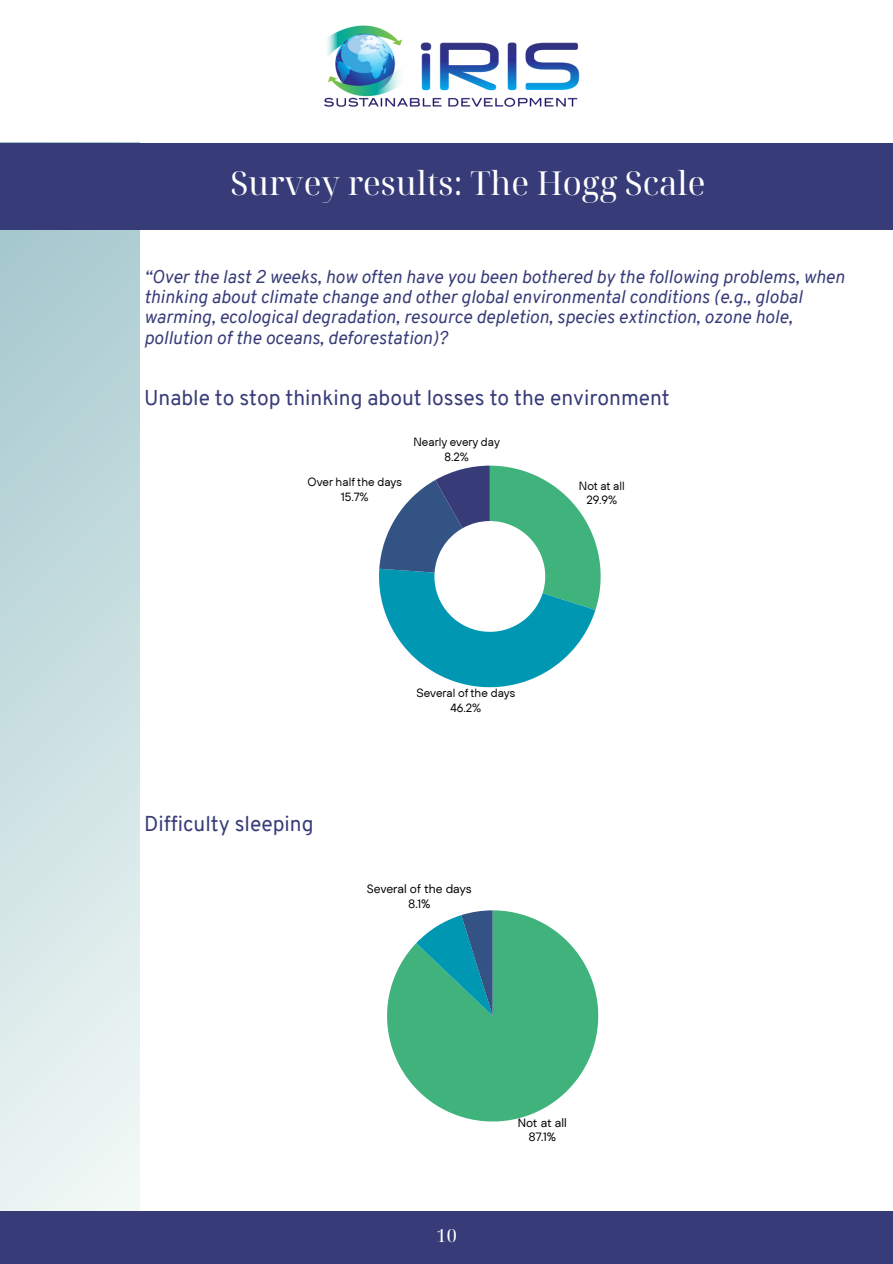
<style>
.page{position:relative;width:893px;height:1264px;background:#fff}
.page>*{position:absolute;margin:0;border:0;box-sizing:border-box;transform-origin:0 0}
.t1{font:33px "Noto Serif Display";color:#fff}
.t2{font:21px "Overpass";color:#373c79}
.t3{font:italic 18px/20.2px "Overpass";color:#373c79}
.t4{font:18px "Noto Serif Display";color:#fff}
.t5{font:12px "DM Sans";color:#000001}
.t6{font:11.85px "TT Hoves";color:#000001}
</style>
<div class="page">
<svg style="left:0;top:229px;width:139px;height:981px;background:#cbe0e1"></svg>
<div style="left:0;top:143px;width:892px;height:86px;background:#373c79"></div>
<img style="left:324px;top:25px;width:256px;height:82px">
<svg style="left:379px;top:465px;width:221px;height:222px"></svg>
<svg style="left:387px;top:910px;width:211px;height:211px"></svg>
<div style="left:0;top:1210px;width:892px;height:53px;background:#373c79"></div>
<p class="t1" style="left:230px;top:159px;width:476px">Survey results: The Hogg Scale</p>
<p class="t3" style="left:144px;top:268px;width:702px">“Over the last 2 weeks, how often have you been bothered by the following problems, when thinking about climate change and other global environmental conditions (e.g., global warming, ecological degradation, resource depletion, species extinction, ozone hole, pollution of the oceans, deforestation)?</p>
<p class="t2" style="left:144px;top:389px;width:527px">Unable to stop thinking about losses to the environment</p>
<p class="t6" style="left:307px;top:474px;width:96px">Over half the days</p>
<p class="t6" style="left:341px;top:489px;width:29px">15.7%</p>
<p class="t6" style="left:413px;top:433px;width:88px">Nearly every day</p>
<p class="t6" style="left:444px;top:449px;width:26px">8.2%</p>
<p class="t6" style="left:579px;top:478px;width:47px">Not at all</p>
<p class="t6" style="left:586px;top:492px;width:32px">29.9%</p>
<p class="t2" style="left:144px;top:815px;width:171px">Difficulty sleeping</p>
<p class="t6" style="left:416px;top:685px;width:100px">Several of the days</p>
<p class="t6" style="left:450px;top:700px;width:32px">46.2%</p>
<p class="t5" style="left:367px;top:880px;width:106px">Several of the days</p>
<p class="t5" style="left:408px;top:896px;width:24px">8.1%</p>
<p class="t4" style="left:436px;top:1222px;width:22px">10</p>
<p class="t5" style="left:517px;top:1115px;width:50px">Not at all</p>
<p class="t5" style="left:528px;top:1129px;width:29px">87.1%</p>
</div>
